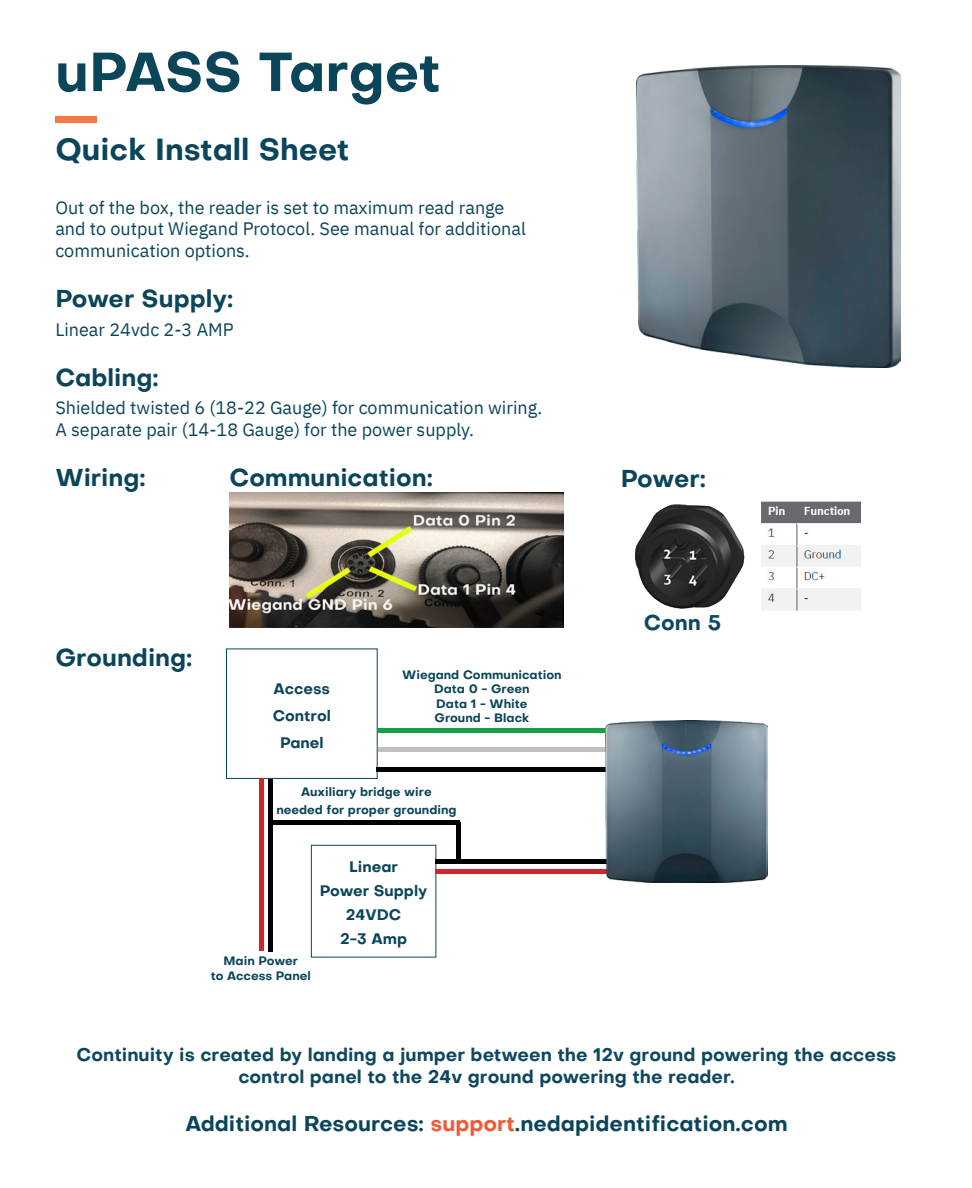
<style>
.page{position:relative;width:972px;height:1188px;background:#fff}
.page>*{position:absolute;margin:0;border:0;box-sizing:border-box;transform-origin:0 0}
.t1{font:700 54px "Objectivity";color:#0b455a}
.t2{font:700 30px "Objectivity";color:#0b455a}
.Paragraph_Style_1{font:700 24px "Objectivity";color:#0b455a}
.t3{font:700 21px "Objectivity";color:#0b455a}
.t4{font:700 21px "Objectivity";color:#0d485f}
.t5{font:18px/21.6px "IBM Plex Sans";color:#0b455a}
.t6{font:700 18px/21.6px "Objectivity";color:#0d485f;text-align:center}
.t7{font:700 15px "Objectivity";color:#0b455a}
.t8{font:700 12px "Objectivity";color:#0b455a}
.s1{color:#f25835}
</style>
<div class="page">
<div style="left:55px;top:116px;width:41px;height:6px;background:#f47947"></div>
<img style="left:637px;top:65px;width:263px;height:303px">
<img style="left:229px;top:493px;width:335px;height:135px">
<img style="left:635px;top:501px;width:226px;height:110px">
<div style="left:226px;top:648px;width:152px;height:131px;border:1px solid #0b455a"></div>
<div style="left:311px;top:845px;width:125px;height:113px;border:1px solid #0b455a"></div>
<hr style="left:378px;top:748px;width:231px;height:4px;background:#bec1c3">
<div style="left:378px;top:728px;width:263px;height:5px;background:#16a04a"></div>
<hr style="left:268px;top:779px;width:4px;height:173px;background:#000">
<hr style="left:259px;top:778px;width:4px;height:173px;background:#d1232a">
<hr style="left:272px;top:820px;width:188px;height:4px;background:#000">
<div style="left:436px;top:859px;width:181px;height:5px;background:#000"></div>
<div style="left:436px;top:869px;width:181px;height:5px;background:#d3232b"></div>
<hr style="left:377px;top:768px;width:243px;height:4px;background:#000">
<hr style="left:456px;top:822px;width:4px;height:37px;background:#000">
<img style="left:605px;top:720px;width:163px;height:162px">
<p class="t1" style="left:55px;top:33px;width:387px">uPASS Target</p>
<p class="t2" style="left:55px;top:128px;width:296px">Quick Install Sheet</p>
<p class="t5" style="left:55px;top:195px;width:472px">Out of the box, the reader is set to maximum read range and to output Wiegand Protocol. See manual for additional communication options.</p>
<p class="Paragraph_Style_1" style="left:55px;top:282px;width:179px">Power Supply:</p>
<p class="t5" style="left:55px;top:317px;width:180px">Linear 24vdc 2-3 AMP</p>
<p class="Paragraph_Style_1" style="left:55px;top:360px;width:105px">Cabling:</p>
<p class="t5" style="left:55px;top:396px;width:489px">Shielded twisted 6 (18-22 Gauge) for communication wiring.</p>
<p class="t5" style="left:55px;top:417px;width:420px">A separate pair (14-18 Gauge) for the power supply.</p>
<p class="Paragraph_Style_1" style="left:55px;top:460px;width:92px">Wiring:</p>
<p class="Paragraph_Style_1" style="left:229px;top:460px;width:205px">Communication:</p>
<p class="Paragraph_Style_1" style="left:621px;top:461px;width:87px">Power:</p>
<p class="Paragraph_Style_1" style="left:55px;top:640px;width:139px">Grounding:</p>
<p class="t7" style="left:274px;top:678px;width:58px">Access</p>
<p class="t7" style="left:273px;top:705px;width:60px">Control</p>
<p class="t7" style="left:280px;top:732px;width:45px">Panel</p>
<p class="t8" style="left:402px;top:666px;width:161px">Wiegand Communication</p>
<p class="t8" style="left:434px;top:681px;width:97px">Data 0 - Green</p>
<p class="t8" style="left:436px;top:695px;width:93px">Data 1 - White</p>
<p class="t8" style="left:435px;top:709px;width:96px">Ground - Black</p>
<p class="t8" style="left:301px;top:783px;width:132px">Auxiliary bridge wire</p>
<p class="t8" style="left:276px;top:801px;width:182px">needed for proper grounding</p>
<p class="t8" style="left:224px;top:953px;width:76px">Main Power</p>
<p class="t8" style="left:211px;top:967px;width:102px">to Access Panel</p>
<p class="t7" style="left:349px;top:856px;width:50px">Linear</p>
<p class="t7" style="left:320px;top:880px;width:109px">Power Supply</p>
<p class="t7" style="left:346px;top:904px;width:57px">24VDC</p>
<p class="t7" style="left:340px;top:928px;width:69px">2-3 Amp</p>
<p class="t4" style="left:644px;top:607px;width:79px">Conn 5</p>
<p class="t6" style="left:77px;top:1044px;width:821px">Continuity is created by landing a jumper between the 12v ground powering the access control panel to the 24v ground powering the reader.</p>
<p class="t3" style="left:185px;top:1109px;width:604px">Additional Resources: <span class="s1">support</span>.nedapidentification.com</p>
</div>
